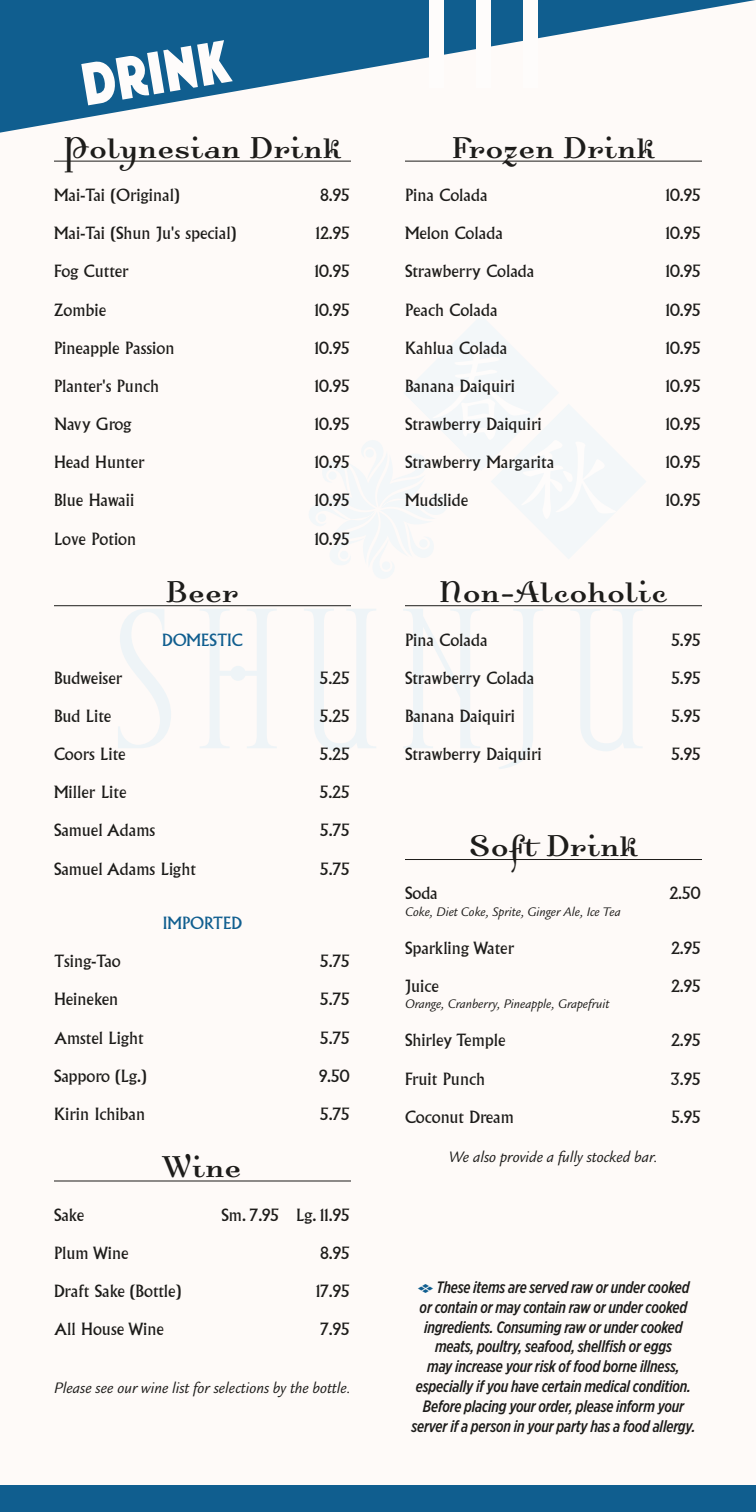
<style>
.page{position:relative;width:756px;height:1512px;background:#fefaf8}
.page>*{position:absolute;margin:0;border:0;box-sizing:border-box;transform-origin:0 0}
.t1{font:61.2px "JM Poster Solid";color:#fefcfb}
.t2{font:39px "Dalliance Roman";color:#1d1c1a}
.t3{font:16.5px "Albertus";color:#1d1c1a}
.t4{font:italic 500 16.5px/19.8px "Gotham X Narrow";letter-spacing:-.01em;color:#1d1c1a;text-align:center}
.t5{font:italic 16.5px "Legacy Sans";color:#1d1c1a}
.t6{font:16.5px "Albertus";color:#105e8f}
.t7{font:italic 13.5px "Legacy Sans";color:#1d1c1a}
.s1{font-family:"Type Embellishments One Let Plain";font-weight:400;font-style:normal;font-size:13.5px;color:#105e8f}
</style>
<div class="page">
<div style="left:0;top:1485px;width:756px;height:27px;background:#105e8f"></div>
<svg style="left:118px;top:609px;width:525px;height:160px"></svg>
<svg style="left:309px;top:316px;width:337px;height:262px"></svg>
<svg style="left:0;top:0;width:756px;height:133px"></svg>
<div style="left:523px;top:0;width:15px;height:88px;background:#fefcfb"></div>
<div style="left:476px;top:0;width:15px;height:88px;background:#fefcfb"></div>
<div style="left:429px;top:0;width:15px;height:88px;background:#fefcfb"></div>
<hr style="left:54px;top:161px;width:297px;height:1px;background:#1d1c1a">
<hr style="left:54px;top:605px;width:297px;height:1px;background:#1d1c1a">
<hr style="left:54px;top:1181px;width:297px;height:1px;background:#1d1c1a">
<hr style="left:405px;top:161px;width:297px;height:1px;background:#1d1c1a">
<hr style="left:405px;top:605px;width:297px;height:1px;background:#1d1c1a">
<hr style="left:405px;top:859px;width:297px;height:1px;background:#1d1c1a">
<h1 class="t1" style="left:77px;top:53px;width:152px;rotate:-9deg">DRINK</h1>
<h2 class="t2" style="left:64px;top:128px;width:279px">Polynesian Drink</h2>
<p class="t3" style="left:54px;top:185px;width:127px">Mai-Tai (Original)</p>
<p class="t3" style="left:321px;top:185px;width:30px">8.95</p>
<p class="t3" style="left:54px;top:224px;width:184px">Mai-Tai (Shun Ju's special)</p>
<p class="t3" style="left:316px;top:224px;width:35px">12.95</p>
<p class="t3" style="left:54px;top:262px;width:76px">Fog Cutter</p>
<p class="t3" style="left:315px;top:262px;width:36px">10.95</p>
<p class="t3" style="left:54px;top:300px;width:54px">Zombie</p>
<p class="t3" style="left:315px;top:300px;width:36px">10.95</p>
<p class="t3" style="left:54px;top:338px;width:122px">Pineapple Passion</p>
<p class="t3" style="left:315px;top:338px;width:36px">10.95</p>
<p class="t3" style="left:54px;top:376px;width:107px">Planter's Punch</p>
<p class="t3" style="left:315px;top:376px;width:36px">10.95</p>
<p class="t3" style="left:54px;top:414px;width:79px">Navy Grog</p>
<p class="t3" style="left:315px;top:414px;width:36px">10.95</p>
<p class="t3" style="left:54px;top:453px;width:92px">Head Hunter</p>
<p class="t3" style="left:315px;top:453px;width:36px">10.95</p>
<p class="t3" style="left:54px;top:491px;width:82px">Blue Hawaii</p>
<p class="t3" style="left:315px;top:491px;width:36px">10.95</p>
<p class="t3" style="left:54px;top:529px;width:84px">Love Potion</p>
<p class="t3" style="left:315px;top:529px;width:36px">10.95</p>
<h2 class="t2" style="left:166px;top:573px;width:74px">Beer</h2>
<p class="t6" style="left:162px;top:630px;width:82px">DOMESTIC</p>
<p class="t3" style="left:54px;top:668px;width:70px">Budweiser</p>
<p class="t3" style="left:320px;top:668px;width:31px">5.25</p>
<p class="t3" style="left:54px;top:706px;width:59px">Bud Lite</p>
<p class="t3" style="left:320px;top:706px;width:31px">5.25</p>
<p class="t3" style="left:54px;top:745px;width:73px">Coors Lite</p>
<p class="t3" style="left:320px;top:745px;width:31px">5.25</p>
<p class="t3" style="left:54px;top:783px;width:74px">Miller Lite</p>
<p class="t3" style="left:320px;top:783px;width:31px">5.25</p>
<p class="t3" style="left:54px;top:821px;width:103px">Samuel Adams</p>
<p class="t3" style="left:320px;top:821px;width:31px">5.75</p>
<p class="t3" style="left:54px;top:859px;width:143px">Samuel Adams Light</p>
<p class="t3" style="left:320px;top:859px;width:31px">5.75</p>
<p class="t6" style="left:163px;top:913px;width:81px">IMPORTED</p>
<p class="t3" style="left:54px;top:952px;width:68px">Tsing-Tao</p>
<p class="t3" style="left:320px;top:952px;width:31px">5.75</p>
<p class="t3" style="left:54px;top:990px;width:66px">Heineken</p>
<p class="t3" style="left:320px;top:990px;width:31px">5.75</p>
<p class="t3" style="left:54px;top:1028px;width:91px">Amstel Light</p>
<p class="t3" style="left:320px;top:1028px;width:31px">5.75</p>
<p class="t3" style="left:54px;top:1066px;width:94px">Sapporo (Lg.)</p>
<p class="t3" style="left:319px;top:1066px;width:32px">9.50</p>
<p class="t3" style="left:54px;top:1104px;width:93px">Kirin Ichiban</p>
<p class="t3" style="left:320px;top:1104px;width:31px">5.75</p>
<h2 class="t2" style="left:163px;top:1148px;width:80px">Wine</h2>
<p class="t3" style="left:54px;top:1205px;width:32px">Sake</p>
<p class="t3" style="left:222px;top:1205px;width:129px">Sm. 7.95 Lg. 11.95</p>
<p class="t3" style="left:54px;top:1243px;width:76px">Plum Wine</p>
<p class="t3" style="left:321px;top:1243px;width:30px">8.95</p>
<p class="t3" style="left:54px;top:1282px;width:129px">Draft Sake (Bottle)</p>
<p class="t3" style="left:316px;top:1282px;width:35px">17.95</p>
<p class="t3" style="left:54px;top:1320px;width:112px">All House Wine</p>
<p class="t3" style="left:320px;top:1320px;width:31px">7.95</p>
<p class="t5" style="left:54px;top:1379px;width:299px">Please see our wine list for selections by the bottle.</p>
<h2 class="t2" style="left:452px;top:128px;width:205px">Frozen Drink</h2>
<p class="t3" style="left:405px;top:185px;width:84px">Pina Colada</p>
<p class="t3" style="left:666px;top:185px;width:36px">10.95</p>
<p class="t3" style="left:405px;top:224px;width:99px">Melon Colada</p>
<p class="t3" style="left:666px;top:224px;width:36px">10.95</p>
<p class="t3" style="left:405px;top:262px;width:131px">Strawberry Colada</p>
<p class="t3" style="left:666px;top:262px;width:36px">10.95</p>
<p class="t3" style="left:405px;top:300px;width:94px">Peach Colada</p>
<p class="t3" style="left:666px;top:300px;width:36px">10.95</p>
<p class="t3" style="left:405px;top:338px;width:104px">Kahlua Colada</p>
<p class="t3" style="left:666px;top:338px;width:36px">10.95</p>
<p class="t3" style="left:405px;top:376px;width:112px">Banana Daiquiri</p>
<p class="t3" style="left:666px;top:376px;width:36px">10.95</p>
<p class="t3" style="left:405px;top:414px;width:138px">Strawberry Daiquiri</p>
<p class="t3" style="left:666px;top:414px;width:36px">10.95</p>
<p class="t3" style="left:405px;top:453px;width:151px">Strawberry Margarita</p>
<p class="t3" style="left:666px;top:453px;width:36px">10.95</p>
<p class="t3" style="left:405px;top:491px;width:65px">Mudslide</p>
<p class="t3" style="left:666px;top:491px;width:36px">10.95</p>
<h2 class="t2" style="left:439px;top:573px;width:230px">Non-Alcoholic</h2>
<p class="t3" style="left:405px;top:630px;width:84px">Pina Colada</p>
<p class="t3" style="left:671px;top:630px;width:31px">5.95</p>
<p class="t3" style="left:405px;top:668px;width:131px">Strawberry Colada</p>
<p class="t3" style="left:671px;top:668px;width:31px">5.95</p>
<p class="t3" style="left:405px;top:706px;width:112px">Banana Daiquiri</p>
<p class="t3" style="left:671px;top:706px;width:31px">5.95</p>
<p class="t3" style="left:405px;top:745px;width:138px">Strawberry Daiquiri</p>
<p class="t3" style="left:671px;top:745px;width:31px">5.95</p>
<h2 class="t2" style="left:469px;top:826px;width:171px">Soft Drink</h2>
<p class="t3" style="left:405px;top:884px;width:34px">Soda</p>
<p class="t3" style="left:670px;top:884px;width:32px">2.50</p>
<p class="t7" style="left:405px;top:904px;width:217px">Coke, Diet Coke, Sprite, Ginger Ale, Ice Tea</p>
<p class="t3" style="left:405px;top:938px;width:111px">Sparkling Water</p>
<p class="t3" style="left:671px;top:938px;width:31px">2.95</p>
<p class="t3" style="left:405px;top:976px;width:35px">Juice</p>
<p class="t3" style="left:671px;top:976px;width:31px">2.95</p>
<p class="t7" style="left:405px;top:997px;width:206px">Orange, Cranberry, Pineapple, Grapefruit</p>
<p class="t3" style="left:405px;top:1031px;width:102px">Shirley Temple</p>
<p class="t3" style="left:671px;top:1031px;width:31px">2.95</p>
<p class="t3" style="left:405px;top:1069px;width:82px">Fruit Punch</p>
<p class="t3" style="left:671px;top:1069px;width:31px">3.95</p>
<p class="t3" style="left:405px;top:1107px;width:111px">Coconut Dream</p>
<p class="t3" style="left:671px;top:1107px;width:31px">5.95</p>
<p class="t5" style="left:449px;top:1148px;width:211px">We also provide a fully stocked bar.</p>
<p class="t4" style="left:412px;top:1277px;width:286px"><span class="s1">E</span> These items are served raw or under cooked or contain or may contain raw or under cooked ingredients. Consuming raw or under cooked meats, poultry, seafood, shellfish or eggs<br>may increase your risk of food borne illness, especially if you have certain medical condition.<br>Before placing your order, please inform your server if a person in your party has a food allergy.</p>
</div>
